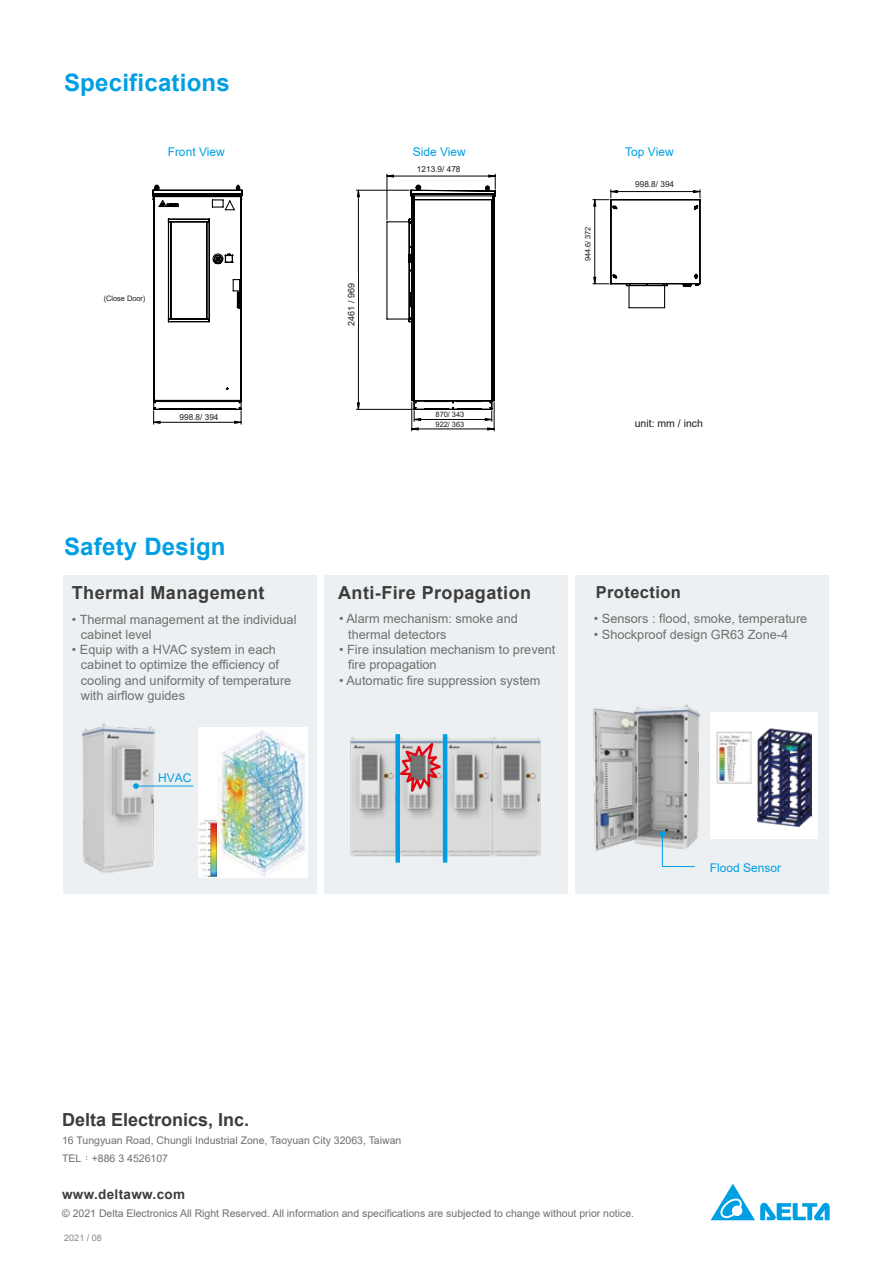
<style>
.page{position:relative;width:893px;height:1263px;background:#fff}
.page>*{position:absolute;margin:0;border:0;box-sizing:border-box;transform-origin:0 0}
.t1{font:700 24px "Arial";letter-spacing:.01em;color:#009fe3}
.t2{font:700 18px "Arial";letter-spacing:.025em;color:#3c3c3b}
.t3{font:700 18px "Arial";color:#3c3c3b}
.t4{font:700 16.5px "Arial";letter-spacing:.025em;color:#3c3c3b}
.t5{font:700 13.5px "Arial";letter-spacing:.025em;color:#3c3c3b}
.t6{font:12.75px/15.3px "Arial";color:#6f6f6f}
.t7{font:12px "Arial";color:#009fe3}
.t8{font:10.5px/18px "Arial";color:#6f6f6f}
.t9{font:10.5px "Arial";color:#1c1c1b}
.t10{font:9px "Arial";color:#1c1c1b}
.t11{font:9px "Arial";color:#878787}
.t12{font:8.25px "Arial";color:#1c1c1b}
.t13{font:7.5px "Arial";letter-spacing:-.01em;color:#1c1c1b}
.s1{font-family:"Adobe Ming Std";font-weight:300}
</style>
<div class="page">
<svg style="left:356px;top:189px;width:4px;height:221px"></svg>
<svg style="left:152px;top:184px;width:91px;height:240px"></svg>
<svg style="left:386px;top:173px;width:110px;height:258px"></svg>
<svg style="left:711px;top:1183px;width:119px;height:37px"></svg>
<div style="left:324px;top:574px;width:243px;height:319px;background:#edf0f2"></div>
<div style="left:576px;top:574px;width:253px;height:319px;background:#edf0f2"></div>
<img style="left:567px;top:696px;width:133px;height:162px">
<svg style="left:659px;top:831px;width:36px;height:36px"></svg>
<div style="left:710px;top:712px;width:108px;height:127px;background:#fff"></div>
<img style="left:757px;top:729px;width:54px;height:98px">
<img style="left:717px;top:731px;width:34px;height:52px">
<img style="left:350px;top:737px;width:43px;height:120px">
<img style="left:393px;top:739px;width:47px;height:118px">
<img style="left:440px;top:735px;width:48px;height:126px">
<img style="left:488px;top:737px;width:53px;height:120px">
<div style="left:395px;top:734px;width:5px;height:129px;background:#009fe3"></div>
<hr style="left:443px;top:734px;width:4px;height:129px;background:#009fe3">
<svg style="left:394px;top:736px;width:49px;height:67px"></svg>
<div style="left:64px;top:575px;width:253px;height:319px;background:#edf0f2"></div>
<img style="left:63px;top:711px;width:205px;height:172px">
<hr style="left:136px;top:786px;width:57px;height:1px;background:#009fe3">
<svg style="left:133px;top:783px;width:6px;height:6px"></svg>
<div style="left:198px;top:727px;width:109px;height:150px;background:#fff"></div>
<img style="left:215px;top:730px;width:91px;height:147px">
<img style="left:198px;top:818px;width:18px;height:59px">
<div style="left:346px;top:273px;width:12px;height:53px;background:#fff"></div>
<div style="left:426px;top:163px;width:35px;height:12px;background:#fff"></div>
<svg style="left:592px;top:189px;width:109px;height:120px"></svg>
<div style="left:586px;top:225px;width:8px;height:38px;background:#fff"></div>
<div style="left:436px;top:411px;width:31px;height:7px;background:#fff"></div>
<div style="left:436px;top:421px;width:31px;height:7px;background:#fff"></div>
<div style="left:638px;top:181px;width:38px;height:9px;background:#fff"></div>
<h1 class="t1" style="left:64px;top:66px;width:167px">Specifications</h1>
<p class="t7" style="left:168px;top:143px;width:59px">Front View</p>
<p class="t7" style="left:413px;top:143px;width:55px">Side View</p>
<p class="t7" style="left:625px;top:143px;width:50px">Top View</p>
<p class="t13" style="left:104px;top:293px;width:43px">(Close Door)</p>
<p class="t12" style="left:180px;top:412px;width:40px">998.8/ 394</p>
<p class="t10" style="left:345px;top:326px;width:44px;rotate:-90deg">2461 / 969</p>
<p class="t12" style="left:417px;top:163px;width:45px">1213.9/ 478</p>
<p class="t13" style="left:436px;top:409px;width:30px">870/ 343</p>
<p class="t13" style="left:436px;top:419px;width:30px">922/ 363</p>
<p class="t13" style="left:582px;top:261px;width:36px;rotate:-90deg">944.6/ 372</p>
<p class="t12" style="left:635px;top:179px;width:40px">998.8/ 394</p>
<p class="t9" style="left:635px;top:416px;width:70px">unit: mm / inch</p>
<h1 class="t1" style="left:64px;top:531px;width:163px">Safety Design</h1>
<h2 class="t2" style="left:72px;top:581px;width:194px">Thermal Management</h2>
<p class="t6" style="left:81px;top:611px;width:217px;text-indent:-9px">• Thermal management at the individual cabinet level</p>
<p class="t6" style="left:81px;top:642px;width:212px;text-indent:-9px">• Equip with a HVAC system in each cabinet to optimize the efficiency of cooling and uniformity of temperature with airflow guides</p>
<p class="t7" style="left:158px;top:769px;width:35px">HVAC</p>
<h2 class="t2" style="left:338px;top:581px;width:195px">Anti-Fire Propagation</h2>
<p class="t6" style="left:348px;top:611px;width:171px;text-indent:-9px">• Alarm mechanism: smoke and thermal detectors</p>
<p class="t6" style="left:348px;top:642px;width:209px;text-indent:-9px">• Fire insulation mechanism to prevent fire propagation</p>
<p class="t6" style="left:339px;top:672px;width:203px">• Automatic fire suppression system</p>
<p class="t4" style="left:596px;top:581px;width:87px">Protection</p>
<p class="t6" style="left:594px;top:611px;width:215px">• Sensors : flood, smoke, temperature</p>
<p class="t6" style="left:594px;top:626px;width:196px">• Shockproof design GR63 Zone-4</p>
<p class="t7" style="left:710px;top:859px;width:73px">Flood Sensor</p>
<h2 class="t3" style="left:62px;top:1108px;width:189px">Delta Electronics, Inc.</h2>
<p class="t8" style="left:62px;top:1131px;width:341px">16 Tungyuan Road, Chungli Industrial Zone, Taoyuan City 32063, Taiwan<br>TEL<span class="s1">：</span>+886 3 4526107</p>
<p class="t5" style="left:62px;top:1185px;width:125px">www.deltaww.com</p>
<p class="t8" style="left:62px;top:1204px;width:574px">© 2021 Delta Electronics All Right Reserved. All information and specifications are subjected to change without prior notice.</p>
<p class="t11" style="left:64px;top:1232px;width:39px">2021 / 08</p>
</div>
